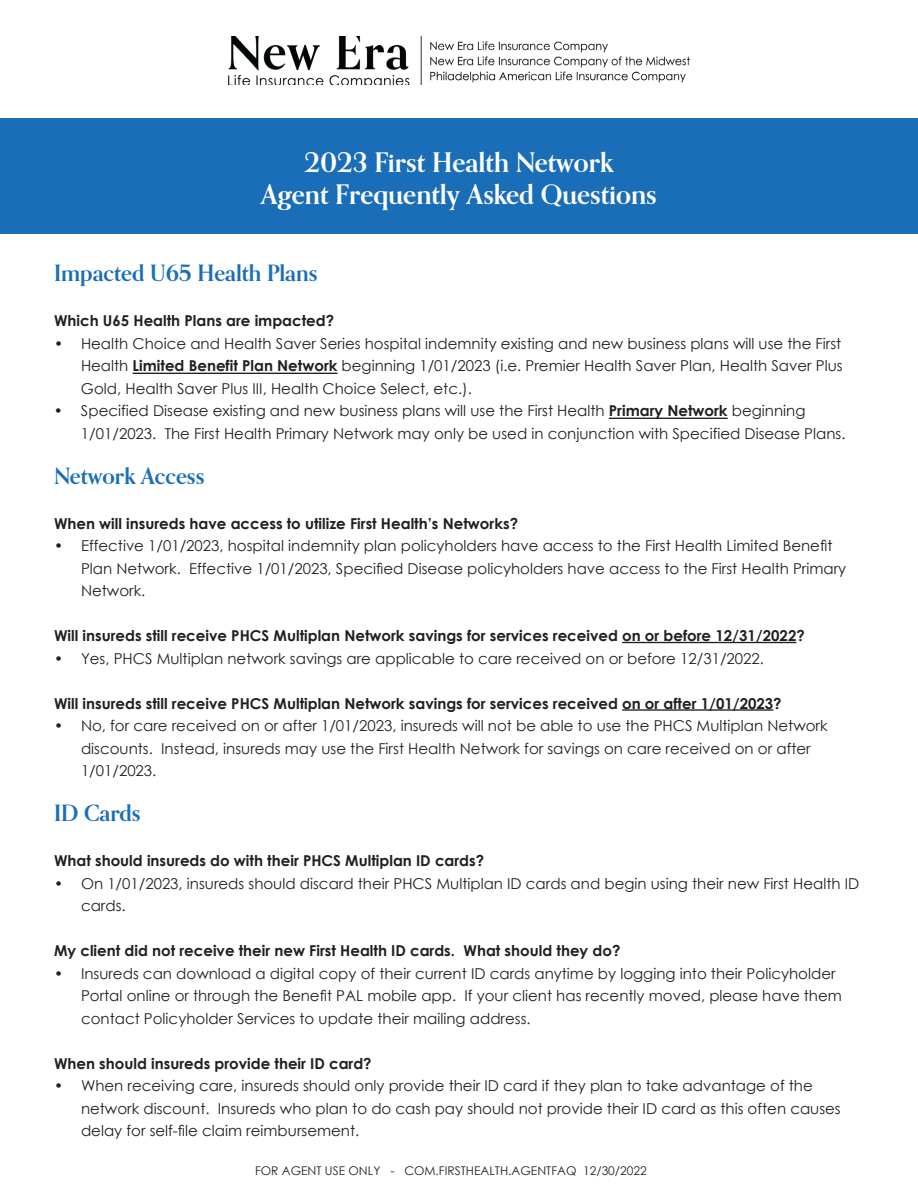
<style>
.page{position:relative;width:918px;height:1188px;background:#fff}
.page>*{position:absolute;margin:0;border:0;box-sizing:border-box;transform-origin:0 0}
.t1{font:700 27px "Orpheus Pro";color:#fff}
.t2{font:700 22.5px "Orpheus Pro";color:#1a6eb8}
.t3{font:15px/22.5px "Century Gothic";color:#231f20}
.t4{font:700 15px "Century Gothic";color:#231f20}
.t5{font:12px "Century Gothic";color:#231f20}
.s1{font-weight:700}
</style>
<div class="page">
<div style="left:0;top:119px;width:918px;height:115px;background:#1a6eb8"></div>
<hr style="left:622px;top:642px;width:174px;height:1px;background:#231f20">
<hr style="left:622px;top:709px;width:151px;height:2px;background:#231f20">
<img style="left:229px;top:36px;width:460px;height:49px">
<hr style="left:133px;top:373px;width:205px;height:1px;background:#231f20">
<hr style="left:609px;top:418px;width:119px;height:1px;background:#231f20">
<p class="t1" style="left:305px;top:145px;width:310px">2023 First Health Network</p>
<p class="t1" style="left:261px;top:177px;width:397px">Agent Frequently Asked Questions</p>
<p class="t2" style="left:54px;top:259px;width:265px">Impacted U65 Health Plans</p>
<p class="t4" style="left:54px;top:309px;width:282px">Which U65 Health Plans are impacted?</p>
<p class="t3" style="left:81px;top:332px;width:763px;text-align:justify;text-indent:-27px">• Health Choice and Health Saver Series hospital indemnity existing and new business plans will use the First Health <span class="s1">Limited Benefit Plan Network</span> beginning 1/01/2023 (i.e. Premier Health Saver Plan, Health Saver Plus Gold, Health Saver Plus III, Health Choice Select, etc.).</p>
<p class="t3" style="left:81px;top:399px;width:766px;text-indent:-27px">• Specified Disease existing and new business plans will use the First Health <span class="s1">Primary Network</span> beginning<br>1/01/2023. The First Health Primary Network may only be used in conjunction with Specified Disease Plans.</p>
<p class="t2" style="left:54px;top:461px;width:152px">Network Access</p>
<p class="t4" style="left:54px;top:512px;width:466px">When will insureds have access to utilize First Health’s Networks?</p>
<p class="t3" style="left:81px;top:534px;width:767px;text-indent:-27px">• Effective 1/01/2023, hospital indemnity plan policyholders have access to the First Health Limited Benefit<br>Plan Network. Effective 1/01/2023, Specified Disease policyholders have access to the First Health Primary<br>Network.</p>
<p class="t4" style="left:54px;top:624px;width:752px">Will insureds still receive PHCS Multiplan Network savings for services received on or before 12/31/2022?</p>
<p class="t3" style="left:54px;top:647px;width:711px">• Yes, PHCS Multiplan network savings are applicable to care received on or before 12/31/2022.</p>
<p class="t4" style="left:54px;top:692px;width:729px">Will insureds still receive PHCS Multiplan Network savings for services received on or after 1/01/2023?</p>
<p class="t3" style="left:81px;top:714px;width:748px;text-indent:-27px">• No, for care received on or after 1/01/2023, insureds will not be able to use the PHCS Multiplan Network discounts. Instead, insureds may use the First Health Network for savings on care received on or after<br>1/01/2023.</p>
<p class="t2" style="left:54px;top:799px;width:88px">ID Cards</p>
<p class="t4" style="left:54px;top:849px;width:432px">What should insureds do with their PHCS Multiplan ID cards?</p>
<p class="t3" style="left:81px;top:872px;width:780px;text-indent:-27px">• On 1/01/2023, insureds should discard their PHCS Multiplan ID cards and begin using their new First Health ID cards.</p>
<p class="t4" style="left:54px;top:939px;width:568px">My client did not receive their new First Health ID cards. What should they do?</p>
<p class="t3" style="left:81px;top:962px;width:762px;text-indent:-27px">• Insureds can download a digital copy of their current ID cards anytime by logging into their Policyholder<br>Portal online or through the Benefit PAL mobile app. If your client has recently moved, please have them contact Policyholder Services to update their mailing address.</p>
<p class="t4" style="left:54px;top:1052px;width:319px">When should insureds provide their ID card?</p>
<p class="t3" style="left:81px;top:1074px;width:761px;text-indent:-27px">• When receiving care, insureds should only provide their ID card if they plan to take advantage of the network discount. Insureds who plan to do cash pay should not provide their ID card as this often causes delay for self-file claim reimbursement.</p>
<p class="t5" style="left:255px;top:1162px;width:393px">FOR AGENT USE ONLY - COM.FIRSTHEALTH.AGENTFAQ 12/30/2022</p>
</div>
